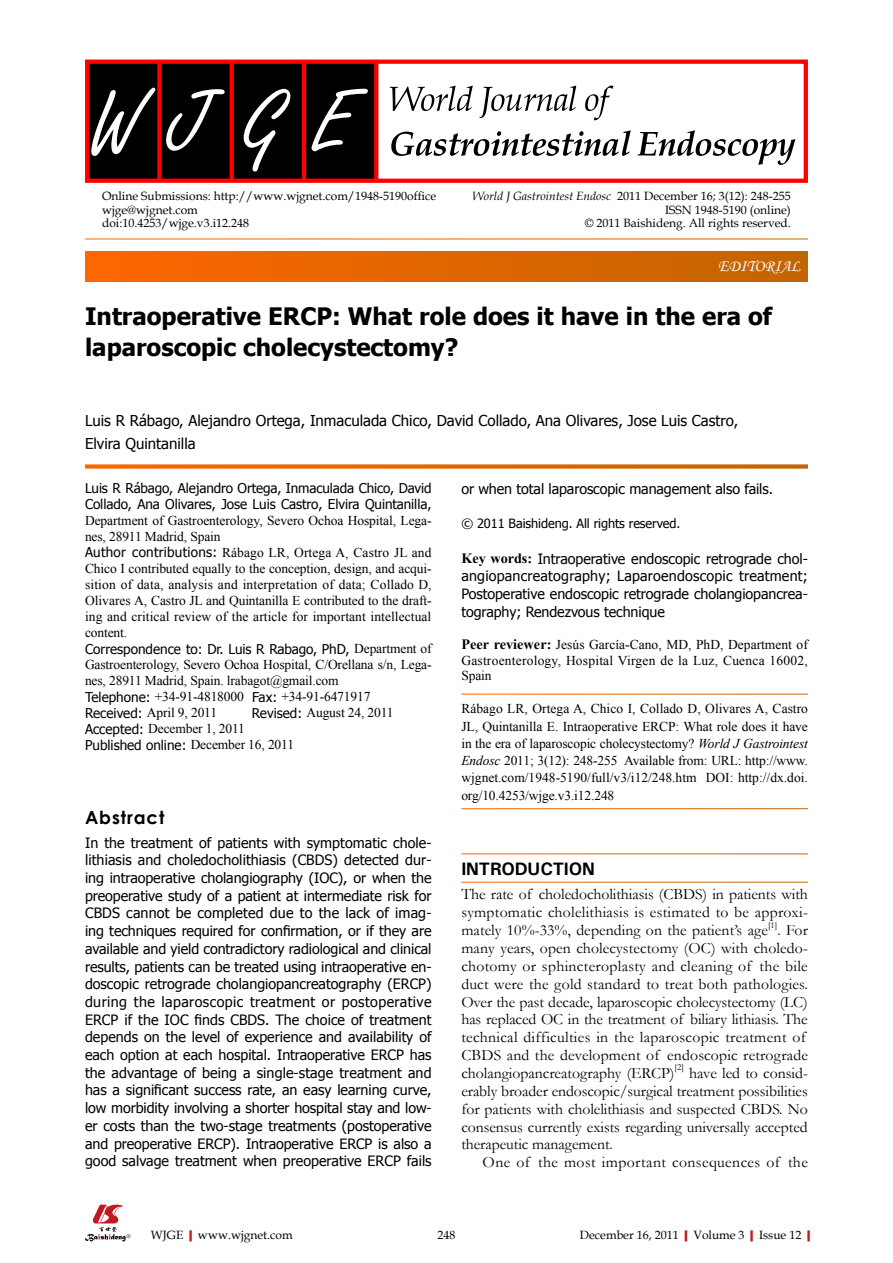
<style>
.page{position:relative;width:893px;height:1263px;background:#fff}
.page>*{position:absolute;margin:0;border:0;box-sizing:border-box;transform-origin:0 0}
.t1{font:700 24px/31.5px "Tahoma";color:#000}
.t2{font:700 18px "Univers";letter-spacing:-.01em;color:#000}
.t3{font:700 18px "Century Gothic";letter-spacing:.05em;color:#000}
.t4{font:16.5px "Monotype Corsiva";color:#fff}
.t5{font:15.75px/17.9px "Garamond";letter-spacing:.01em;color:#000;text-align:justify}
.t6{font:15px/22.5px "Tahoma";color:#000}
.t7{font:14.25px/17.7px "Tahoma";letter-spacing:-.005em;color:#000;text-align:justify}
.t8{font:13.5px/16px "Times New Roman";letter-spacing:-.01em;color:#000}
.t9{font:13.5px/16px "Tahoma";letter-spacing:-.005em;color:#000}
.t10{font:12.75px "Tahoma";letter-spacing:-.005em;color:#000}
.t11{font:12px/13.5px "Book Antiqua";color:#000;text-align:right}
.t12{font:9.15px "Garamond";color:#000}
.s1{font-style:italic}
.s2{font-family:"Tahoma"}
.s3{font-family:"Koz Min Pro"}
.s4{font-family:"Times New Roman"}
.s5{font-family:"Times New Roman";font-weight:700}
.s6{font-weight:700;font-size:14.25px}
.s7{font-weight:700;color:#c01920}
</style>
<div class="page">
<div style="left:87px;top:61px;width:289px;height:121px;background:#000"></div>
<div style="left:157px;top:61px;width:5px;height:121px;background:#f00"></div>
<svg style="left:230px;top:65px;width:4px;height:113px"></svg>
<hr style="left:302px;top:61px;width:4px;height:121px;background:#f00">
<svg style="left:374px;top:65px;width:4px;height:113px"></svg>
<div style="left:85px;top:60px;width:723px;height:123px;border:4px solid #f00"></div>
<svg style="left:311px;top:89px;width:57px;height:62px"></svg>
<svg style="left:244px;top:89px;width:46px;height:83px"></svg>
<svg style="left:166px;top:89px;width:59px;height:62px"></svg>
<svg style="left:91px;top:88px;width:64px;height:68px"></svg>
<svg style="left:390px;top:86px;width:223px;height:34px"></svg>
<svg style="left:391px;top:130px;width:404px;height:35px"></svg>
<div style="left:85px;top:252px;width:723px;height:29px;background:linear-gradient(to right,#f60,#c16500)"></div>
<svg style="left:85px;top:464px;width:723px;height:5px;background:#e47c26"></svg>
<svg style="left:85px;top:1204px;width:46px;height:37px"></svg>
<p class="t11" style="left:102px;top:189px;width:336px;text-align:left">Online Submissions: http://www.wjgnet.com/1948-5190office wjge@wjgnet.com<br>doi:10.4253/wjge.v3.i12.248</p>
<p class="t11" style="left:472px;top:189px;width:320px"><span class="s1">World J Gastrointest Endosc</span> 2011 December 16; 3(12): 248-255<br>ISSN 1948-5190 (online)<br>© 2011 Baishideng. All rights reserved.</p>
<p class="t4" style="left:718px;top:256px;width:84px">EDITORIAL</p>
<h1 class="t1" style="left:85px;top:298px;width:689px">Intraoperative ERCP: What role does it have in the era of laparoscopic cholecystectomy?</h1>
<p class="t6" style="left:85px;top:409px;width:655px">Luis R Rábago, Alejandro Ortega, Inmaculada Chico, David Collado, Ana Olivares, Jose Luis Castro,<br>Elvira Quintanilla</p>
<p class="t9" style="left:85px;top:479px;width:348px">Luis R Rábago, Alejandro Ortega, Inmaculada Chico, David<br>Collado, Ana Olivares, Jose Luis Castro, Elvira Quintanilla,</p>
<p class="t8" style="left:85px;top:512px;width:348px">Department of Gastroenterology, Severo Ochoa Hospital, Lega&shy;nes, 28911 Madrid, Spain<br><span class="s2">Author contributions:</span> Rábago LR, Ortega A<span class="s3">,</span> Castro JL and Chico I contributed equally to the conception, design, and acqui&shy;sition of data, analysis and interpretation of data; Collado D, Olivares A, Castro JL and Quintanilla E contributed to the draft&shy;ing and critical review of the article for important intellectual content.</p>
<p class="t9" style="left:85px;top:640px;width:348px">Correspondence to: Dr. Luis R Rabago, PhD, <span class="s4">Department of</span></p>
<p class="t8" style="left:85px;top:656px;width:348px">Gastroenterology, Severo Ochoa Hospital, C/Orellana s/n, Lega&shy;nes, 28911 Madrid, Spain. lrabagot@gmail.com<br><span class="s2">Telephone:</span> +34-91-4818000 <span class="s2">Fax:</span> +34-91-6471917<br><span class="s2">Received:</span> April 9, 2011</p>
<p class="t7" style="left:461px;top:479px;width:313px">or when total laparoscopic management also fails.</p>
<p class="t10" style="left:461px;top:514px;width:221px">© 2011 Baishideng. All rights reserved.</p>
<p class="t7" style="left:461px;top:549px;width:348px"><span class="s5">Key words:</span> Intraoperative endoscopic retrograde chol&shy;angiopancreatography; Laparoendoscopic treatment; Postoperative endoscopic retrograde cholangiopancrea&shy;tography; Rendezvous technique</p>
<p class="t8" style="left:461px;top:637px;width:348px;line-height:15.6px;text-align:justify"><span class="s6">Peer reviewer:</span> Jesús García-Cano, MD, PhD, Department of Gastroenterology, Hospital Virgen de la Luz, Cuenca 16002, Spain</p>
<p class="t8" style="left:461px;top:700px;width:348px;line-height:17.2px;text-align:justify">Rábago LR, Ortega A, Chico I, Collado D, Olivares A, Castro JL, Quintanilla E. Intraoperative ERCP: What role does it have in the era of laparoscopic cholecystectomy? <span class="s1">World J Gastrointest Endosc</span> 2011; 3(12): 248-255 Available from: URL: http://www. wjgnet.com/1948-5190/full/v3/i12/248.htm DOI: http://dx.doi. org/10.4253/wjge.v3.i12.248</p>
<p class="t8" style="left:252px;top:705px;width:143px"><span class="s2">Revised:</span> August 24, 2011</p>
<p class="t8" style="left:85px;top:721px;width:161px"><span class="s2">Accepted:</span> December 1, 2011</p>
<p class="t9" style="left:85px;top:736px;width:211px">Published online: <span class="s4">December 16, 2011</span></p>
<p class="t3" style="left:85px;top:803px;width:81px">Abstract</p>
<p class="t7" style="left:85px;top:833px;width:348px">In the treatment of patients with symptomatic chole&shy;lithiasis and choledocholithiasis (CBDS) detected dur&shy;ing intraoperative cholangiography (IOC), or when the preoperative study of a patient at intermediate risk for CBDS cannot be completed due to the lack of imag&shy;ing techniques required for confirmation, or if they are available and yield contradictory radiological and clinical results, patients can be treated using intraoperative en&shy;doscopic retrograde cholangiopancreatography (ERCP) during the laparoscopic treatment or postoperative ERCP if the IOC finds CBDS. The choice of treatment depends on the level of experience and availability of each option at each hospital. Intraoperative ERCP has the advantage of being a single-stage treatment and has a significant success rate, an easy learning curve, low morbidity involving a shorter hospital stay and low&shy;er costs than the two-stage treatments (postoperative and preoperative ERCP). Intraoperative ERCP is also a good salvage treatment when preoperative ERCP fails</p>
<p class="t2" style="left:461px;top:857px;width:135px">INTRODUCTION</p>
<p class="t5" style="left:461px;top:885px;width:348px">The rate of choledocholithiasis (CBDS) in patients with symptomatic cholelithiasis is estimated to be approxi&shy;mately 10%-33%, depending on the patient’s age</p>
<p class="t12" style="left:768px;top:918px;width:11px">[1]</p>
<p class="t5" style="left:461px;top:921px;width:348px;text-align:left;text-indent:316px">. For many years, open cholecystectomy (OC) with choledo&shy;chotomy or sphincteroplasty and cleaning of the bile duct were the gold standard to treat both pathologies.<br>Over the past decade, laparoscopic cholecystectomy (LC) has replaced OC in the treatment of biliary lithiasis. The technical difficulties in the laparoscopic treatment of CBDS and the development of endoscopic retrograde cholangiopancreatography (ERCP)</p>
<p class="t12" style="left:675px;top:1061px;width:11px">[2]</p>
<p class="t5" style="left:461px;top:1064px;width:348px;text-indent:228px">have led to consid&shy;erably broader endoscopic/surgical treatment possibilities for patients with cholelithiasis and suspected CBDS. No consensus currently exists regarding universally accepted therapeutic management.</p>
<p class="t5" style="left:483px;top:1153px;width:327px">One of the most important consequences of the</p>
<p class="t11" style="left:151px;top:1227px;width:143px">WJGE<span class="s7">|</span>www.wjgnet.com</p>
<p class="t11" style="left:437px;top:1227px;width:19px">248</p>
<p class="t11" style="left:580px;top:1227px;width:237px">December 16, 2011<span class="s7">|</span>Volume 3<span class="s7">|</span>Issue 12<span class="s7">|</span></p>
</div>
